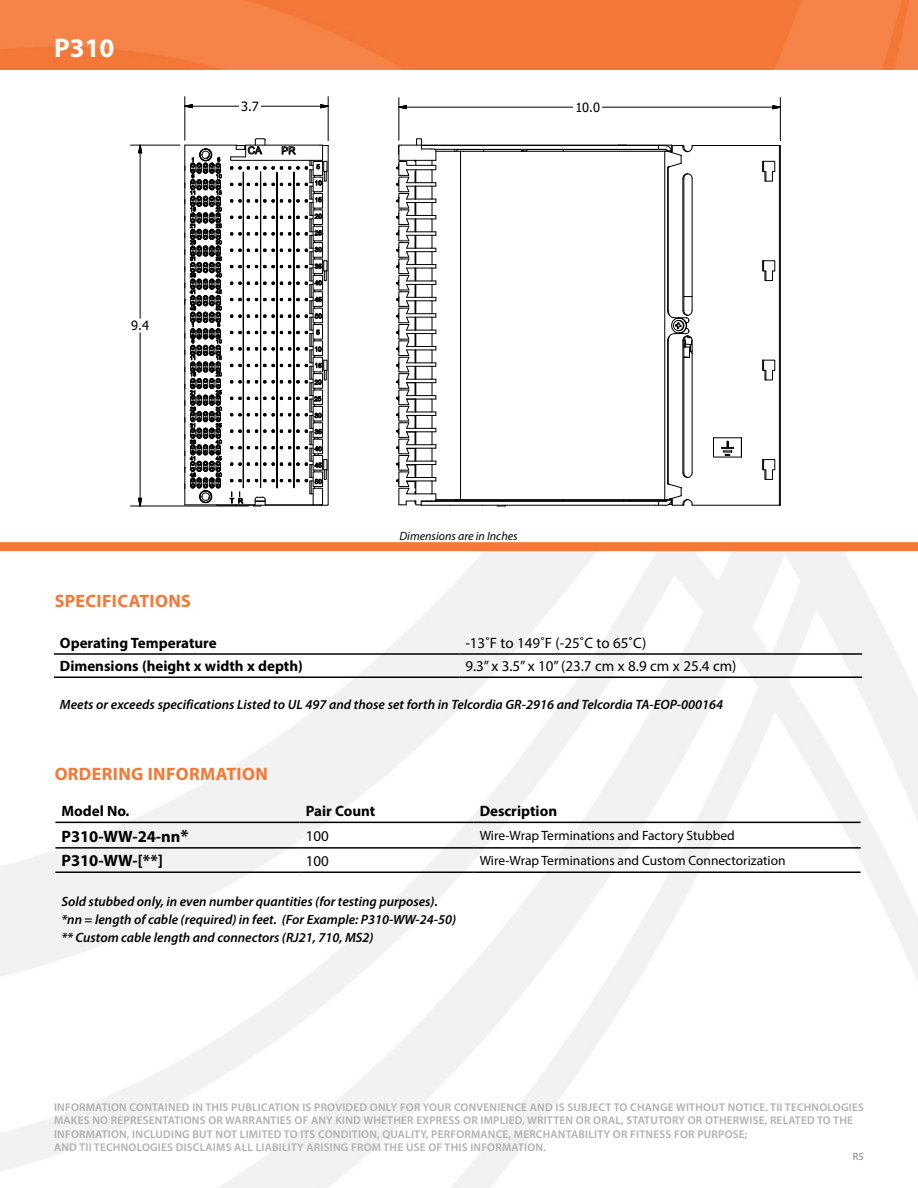
<style>
.page{position:relative;width:918px;height:1188px;background:#fff}
.page>*{position:absolute;margin:0;border:0;box-sizing:border-box;transform-origin:0 0}
.t1{font:700 27px "Myriad Pro";color:#fff}
.t2{font:700 18px "Myriad Pro";letter-spacing:.02em;color:#f47836}
.t3{font:700 16.5px "Myriad Pro";color:#000}
.t4{font:700 15px "Myriad Pro";color:#000}
.t5{font:15px "Myriad Pro";color:#000}
.t6{font:italic 600 13.5px/18px "Myriad Pro";color:#000}
.t7{font:13.5px "Myriad Pro";color:#000}
.t8{font:12.75px "Tahoma";color:#000}
.t9{font:italic 12px "Myriad Pro";color:#000}
.t10{font:600 11.25px/13.5px "Myriad Pro";letter-spacing:.02em;color:#aeb0b3}
.t11{font:10.5px "Myriad Pro";color:#7e8083}
.s1{font-size:18px}
</style>
<div class="page">
<img style="left:0;top:0;width:918px;height:70px">
<div style="left:0;top:542px;width:918px;height:9px;background:#f47836"></div>
<hr style="left:55px;top:822px;width:245px;height:1px;background:#000">
<hr style="left:300px;top:822px;width:174px;height:1px;background:#000">
<hr style="left:474px;top:822px;width:387px;height:1px;background:#000">
<hr style="left:55px;top:847px;width:245px;height:2px;background:#000">
<hr style="left:300px;top:847px;width:174px;height:2px;background:#000">
<hr style="left:474px;top:847px;width:387px;height:2px;background:#000">
<hr style="left:55px;top:871px;width:245px;height:2px;background:#000">
<hr style="left:300px;top:871px;width:174px;height:2px;background:#000">
<hr style="left:474px;top:871px;width:387px;height:2px;background:#000">
<hr style="left:54px;top:653px;width:405px;height:2px;background:#000">
<hr style="left:459px;top:653px;width:403px;height:2px;background:#000">
<hr style="left:54px;top:676px;width:405px;height:2px;background:#000">
<hr style="left:459px;top:676px;width:403px;height:2px;background:#000">
<svg style="left:110px;top:69px;width:701px;height:438px"></svg>
<svg style="left:395px;top:105px;width:12px;height:5px"></svg>
<svg style="left:772px;top:105px;width:12px;height:5px"></svg>
<hr style="left:406px;top:107px;width:167px;height:1px;background:#000">
<hr style="left:603px;top:107px;width:170px;height:1px;background:#000">
<hr style="left:398px;top:98px;width:1px;height:42px;background:#000">
<hr style="left:780px;top:98px;width:1px;height:43px;background:#000">
<svg style="left:181px;top:104px;width:12px;height:5px"></svg>
<svg style="left:320px;top:104px;width:12px;height:5px"></svg>
<hr style="left:193px;top:106px;width:46px;height:1px;background:#000">
<hr style="left:261px;top:106px;width:60px;height:1px;background:#000">
<hr style="left:184px;top:97px;width:1px;height:43px;background:#000">
<hr style="left:328px;top:97px;width:1px;height:44px;background:#000">
<svg style="left:138px;top:141px;width:5px;height:20px"></svg>
<svg style="left:138px;top:497px;width:5px;height:9px"></svg>
<hr style="left:140px;top:153px;width:1px;height:165px;background:#000">
<hr style="left:140px;top:333px;width:1px;height:165px;background:#000">
<hr style="left:130px;top:145px;width:50px;height:1px;background:#000">
<hr style="left:130px;top:506px;width:119px;height:1px;background:#000">
<h1 class="t1" style="left:54px;top:31px;width:62px">P310</h1>
<p class="t8" style="left:131px;top:317px;width:19px">9.4</p>
<p class="t8" style="left:241px;top:98px;width:19px">3.7</p>
<p class="t8" style="left:575px;top:99px;width:26px">10.0</p>
<p class="t9" style="left:399px;top:528px;width:120px">Dimensions are in Inches</p>
<h2 class="t2" style="left:55px;top:589px;width:138px">SPECIFICATIONS</h2>
<h3 class="t4" style="left:60px;top:633px;width:158px">Operating Temperature</h3>
<h3 class="t5" style="left:465px;top:634px;width:182px">-13˚F to 149˚F (-25˚C to 65˚C)</h3>
<h3 class="t4" style="left:60px;top:656px;width:245px">Dimensions (height x width x depth)</h3>
<h3 class="t5" style="left:465px;top:657px;width:273px">9.3” x 3.5” x 10” (23.7 cm x 8.9 cm x 25.4 cm)</h3>
<p class="t6" style="left:60px;top:695px;width:667px">Meets or exceeds specifications Listed to UL 497 and those set forth in Telcordia GR-2916 and Telcordia TA-EOP-000164<sub>2</sub></p>
<p class="t8" style="left:390px;top:699px;width:9px">3</p>
<p class="t8" style="left:63px;top:699px;width:9px">4</p>
<h2 class="t2" style="left:55px;top:762px;width:215px">ORDERING INFORMATION</h2>
<h3 class="t4" style="left:61px;top:802px;width:70px">Model No.</h3>
<h3 class="t4" style="left:306px;top:802px;width:71px">Pair Count</h3>
<h3 class="t4" style="left:480px;top:802px;width:79px">Description</h3>
<h3 class="t3" style="left:61px;top:826px;width:129px">P310-WW-24-nn<span class="s1">*</span></h3>
<h3 class="t5" style="left:306px;top:826px;width:25px">100</h3>
<p class="t7" style="left:480px;top:827px;width:257px">Wire-Wrap Terminations and Factory Stubbed</p>
<h3 class="t3" style="left:61px;top:850px;width:103px">P310-WW-[**]</h3>
<h3 class="t5" style="left:306px;top:851px;width:25px">100</h3>
<p class="t7" style="left:480px;top:852px;width:308px">Wire-Wrap Terminations and Custom Connectorization</p>
<p class="t6" style="left:61px;top:892px;width:396px">Sold stubbed only, in even number quantities (for testing purposes). *nn = length of cable (required) in feet. (For Example: P310-WW-24-50) ** Custom cable length and connectors (RJ21, 710, MS2)</p>
<p class="t10" style="left:54px;top:1100px;width:811px">INFORMATION CONTAINED IN THIS PUBLICATION IS PROVIDED ONLY FOR YOUR CONVENIENCE AND IS SUBJECT TO CHANGE WITHOUT NOTICE. TII TECHNOLOGIES MAKES NO REPRESENTATIONS OR WARRANTIES OF ANY KIND WHETHER EXPRESS OR IMPLIED, WRITTEN OR ORAL, STATUTORY OR OTHERWISE, RELATED TO THE INFORMATION, INCLUDING BUT NOT LIMITED TO ITS CONDITION, QUALITY, PERFORMANCE, MERCHANTABILITY OR FITNESS FOR PURPOSE;<br>AND TII TECHNOLOGIES DISCLAIMS ALL LIABILITY ARISING FROM THE USE OF THIS INFORMATION.</p>
<p class="t11" style="left:853px;top:1150px;width:13px">R5</p>
</div>
